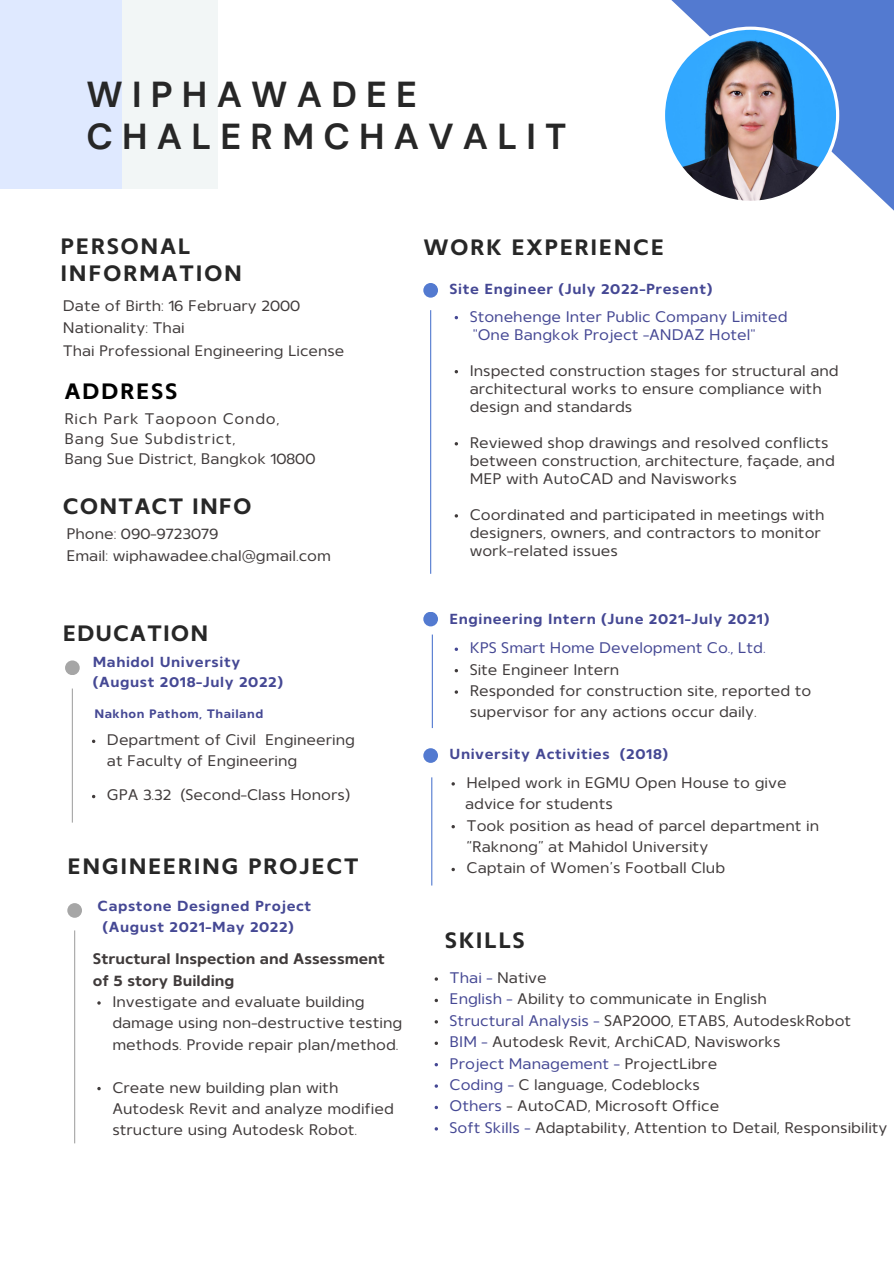
<style>
.page{position:relative;width:894px;height:1264px;background:#fff}
.page>*{position:absolute;margin:0;border:0;box-sizing:border-box;transform-origin:0 0}
.t1{font:700 36px "DM Sans";letter-spacing:.255em;color:#272727}
.t2{font:700 21.75px/27px "Mero Thai";letter-spacing:.07em;color:#272727}
.t3{font:700 21.75px "Mero Thai";letter-spacing:.045em;color:#272727}
.t4{font:700 21.75px "Mero Thai";letter-spacing:.04em;color:#272727}
.t5{font:700 21.75px "Mero Thai";letter-spacing:.07em;color:#000}
.t6{font:15px/21.5px "Mero Thai";color:#403b3b}
.t7{font:15px "Mero Thai";color:#454894}
.t8{font:700 15px "Mero Thai";color:#403b3b}
.t9{font:15px "Mero Thai";letter-spacing:.045em;color:#403b3b}
.t10{font:14.85px "Mero Thai";color:#403b3b}
.t11{font:700 14.25px/20.2px "Mero Thai";letter-spacing:.04em;color:#454894}
.t12{font:700 12px "Mero Thai";letter-spacing:.04em;color:#454894}
.s1{color:#454894}
.s2{color:#403b3b}
</style>
<div class="page">
<div style="left:65px;top:0;width:153px;height:189px;background:#f2f6f6"></div>
<svg style="left:671px;top:0;width:222px;height:210px;fill:#537ad0"></svg>
<div style="left:0;top:0;width:121px;height:189px;background:#dfe9ff"></div>
<svg style="left:665px;top:27px;width:174px;height:177px"></svg>
<div style="left:423px;top:611px;width:15px;height:15px;background:#537ad0;border-radius:50%"></div>
<div style="left:423px;top:748px;width:15px;height:15px;background:#537ad0;border-radius:50%"></div>
<div style="left:65px;top:660px;width:15px;height:15px;background:#a6a6a6;border-radius:50%"></div>
<hr style="left:72px;top:688px;width:1px;height:134px;background:#a6a6a6">
<svg style="left:97px;top:1001px;width:4px;height:3px"></svg>
<svg style="left:97px;top:1087px;width:4px;height:3px"></svg>
<svg style="left:454px;top:647px;width:4px;height:4px"></svg>
<svg style="left:451px;top:825px;width:4px;height:3px"></svg>
<svg style="left:451px;top:867px;width:4px;height:4px"></svg>
<svg style="left:434px;top:998px;width:4px;height:4px"></svg>
<svg style="left:434px;top:1105px;width:4px;height:4px"></svg>
<div style="left:423px;top:283px;width:15px;height:15px;background:#537ad0;border-radius:50%"></div>
<hr style="left:430px;top:310px;width:1px;height:264px;background:#537ad0">
<hr style="left:431px;top:634px;width:2px;height:94px;background:#537ad0">
<hr style="left:431px;top:777px;width:1px;height:108px;background:#537ad0">
<div style="left:67px;top:903px;width:15px;height:14px;background:#a6a6a6;border-radius:50%"></div>
<hr style="left:74px;top:930px;width:1px;height:213px;background:#a6a6a6">
<p class="t1" style="left:86px;top:71px;width:332px">WIPHAWADEE</p>
<p class="t1" style="left:86px;top:113px;width:481px">CHALERMCHAVALIT</p>
<p class="t2" style="left:61px;top:235px;width:183px">PERSONAL<br>INFORMATION</p>
<p class="t6" style="left:63px;top:297px;width:239px">Date of Birth: 16 February 2000</p>
<p class="t6" style="left:63px;top:318px;width:123px">Nationality: Thai</p>
<p class="t10" style="left:63px;top:344px;width:283px">Thai Professional Engineering License</p>
<p class="t5" style="left:64px;top:382px;width:114px">ADDRESS</p>
<p class="t9" style="left:64px;top:412px;width:216px">Rich Park Taopoon Condo,</p>
<p class="t9" style="left:64px;top:433px;width:172px">Bang Sue Subdistrict,</p>
<p class="t6" style="left:64px;top:450px;width:252px">Bang Sue District, Bangkok 10800</p>
<p class="t3" style="left:63px;top:498px;width:190px">CONTACT INFO</p>
<p class="t6" style="left:66px;top:525px;width:153px">Phone: 090-9723079</p>
<p class="t6" style="left:66px;top:546px;width:266px">Email: wiphawadee.chal@gmail.com</p>
<p class="t4" style="left:63px;top:624px;width:147px">EDUCATION</p>
<p class="t11" style="left:93px;top:653px;width:149px">Mahidol University</p>
<p class="t11" style="left:93px;top:673px;width:192px">(August 2018-July 2022)</p>
<p class="t12" style="left:94px;top:709px;width:170px">Nakhon Pathom, Thailand</p>
<p class="t6" style="left:107px;top:731px;width:249px;line-height:20.2px">Department of Civil Engineering at Faculty of Engineering</p>
<p class="t6" style="left:107px;top:786px;width:245px">GPA 3.32 (Second-Class Honors)</p>
<p class="t2" style="left:68px;top:855px;width:293px">ENGINEERING PROJECT</p>
<p class="t11" style="left:102px;top:897px;width:210px;text-indent:-5px">Capstone Designed Project (August 2021-May 2022)</p>
<p class="t8" style="left:93px;top:952px;width:293px">Structural Inspection and Assessment</p>
<p class="t8" style="left:93px;top:974px;width:143px">of 5 story Building</p>
<p class="t6" style="left:112px;top:992px;width:291px">Investigate and evaluate building damage using non-destructive testing methods. Provide repair plan/method.</p>
<p class="t6" style="left:112px;top:1078px;width:283px">Create new building plan with<br>Autodesk Revit and analyze modified structure using Autodesk Robot.</p>
<p class="t2" style="left:423px;top:236px;width:242px">WORK EXPERIENCE</p>
<p class="t11" style="left:449px;top:280px;width:264px">Site Engineer (July 2022-Present)</p>
<p class="t7" style="left:469px;top:310px;width:319px">Stonehenge Inter Public Company Limited</p>
<p class="t7" style="left:472px;top:328px;width:284px">"One Bangkok Project -ANDAZ Hotel"</p>
<p class="t6" style="left:469px;top:363px;width:370px;line-height:18px">Inspected construction stages for structural and architectural works to ensure compliance with design and standards</p>
<p class="t6" style="left:469px;top:435px;width:366px;line-height:18px">Reviewed shop drawings and resolved conflicts between construction, architecture, façade, and<br>MEP with AutoCAD and Navisworks</p>
<p class="t6" style="left:469px;top:507px;width:356px;line-height:18px">Coordinated and participated in meetings with designers, owners, and contractors to monitor work-related issues</p>
<p class="t11" style="left:449px;top:610px;width:321px">Engineering Intern (June 2021-July 2021)</p>
<p class="t7" style="left:469px;top:642px;width:297px">KPS Smart Home Development Co., Ltd.</p>
<p class="t6" style="left:469px;top:660px;width:151px">Site Engineer Intern</p>
<p class="t6" style="left:469px;top:681px;width:343px">Responded for construction site, reported to supervisor for any actions occur daily.</p>
<p class="t11" style="left:449px;top:745px;width:220px">University Activities (2018)</p>
<p class="t6" style="left:466px;top:773px;width:321px">Helped work in EGMU Open House to give</p>
<p class="t6" style="left:466px;top:816px;width:354px">Took position as head of parcel department in “Raknong” at Mahidol University</p>
<p class="t6" style="left:466px;top:859px;width:260px">Captain of Women’s Football Club</p>
<p class="t6" style="left:465px;top:794px;width:149px">advice for students</p>
<p class="t2" style="left:444px;top:929px;width:82px">SKILLS</p>
<p class="t6" style="left:449px;top:968px;width:99px"><span class="s1">Thai -</span> Native</p>
<p class="t6" style="left:449px;top:989px;width:319px"><span class="s1">English -</span> Ability to communicate in English</p>
<p class="t6" style="left:449px;top:1011px;width:403px"><span class="s1">Structural Analysis -</span> SAP2000, ETABS, AutodeskRobot</p>
<p class="t6" style="left:449px;top:1032px;width:332px"><span class="s1">BIM -</span> Autodesk Revit, ArchiCAD, Navisworks</p>
<p class="t7" style="left:449px;top:1057px;width:269px">Project Management - <span class="s2">ProjectLibre</span></p>
<p class="t6" style="left:449px;top:1075px;width:252px"><span class="s1">Coding -</span> C language, Codeblocks</p>
<p class="t6" style="left:449px;top:1096px;width:271px"><span class="s1">Others</span> - AutoCAD, Microsoft Office</p>
<p class="t6" style="left:449px;top:1118px;width:439px"><span class="s1">Soft Skills -</span> Adaptability, Attention to Detail, Responsibility</p>
</div>
